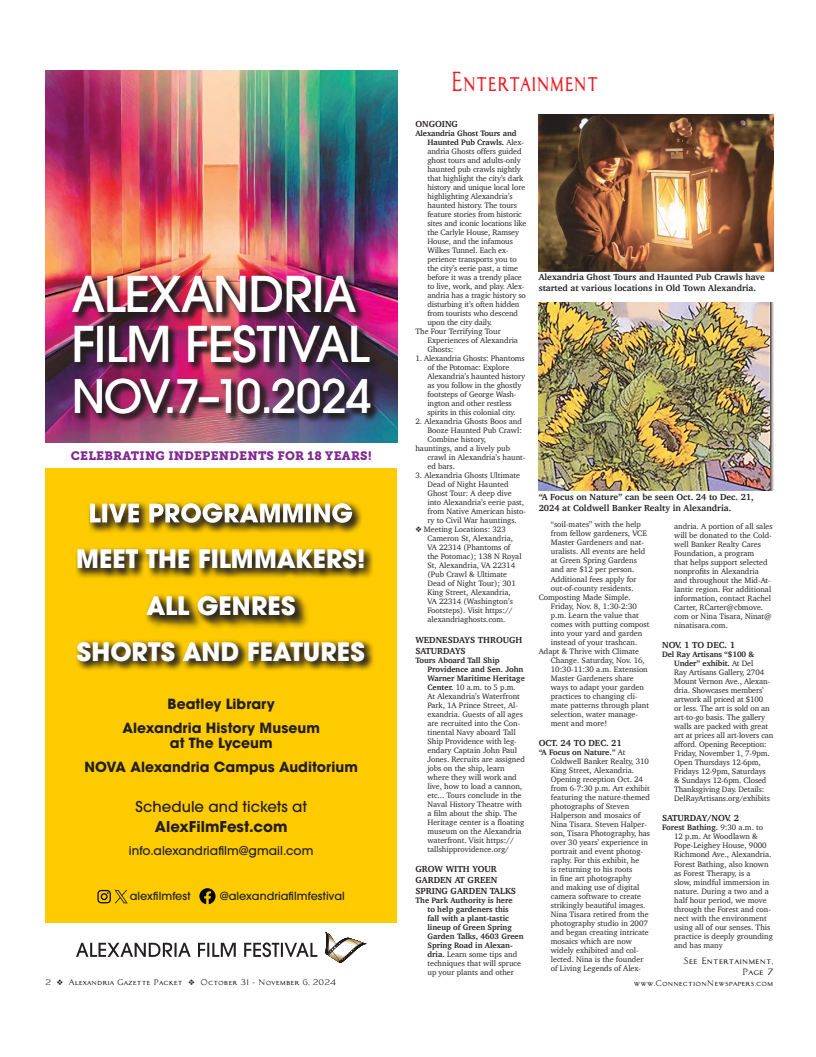
<style>
.page{position:relative;width:816px;height:1057px;background:#fff}
.page>*{position:absolute;margin:0;border:0;box-sizing:border-box;transform-origin:0 0}
.t1{font:500 48.8px/49.8px "ITC Avant Garde Pro";letter-spacing:-.02em;color:#fff}
.t2{font:500 45.6px "ITC Avant Garde Pro";letter-spacing:-.025em;color:#fff}
.hdr_30{font:27px "Architect Bold V";color:#ee1d23;scale:.7 1}
.t3{font:700 25px/46.1px "ITC Avant Garde Pro";letter-spacing:.005em;color:#fff;text-align:center}
.t4{font:500 14.9px/20.5px "ITC Avant Garde Pro";letter-spacing:.005em;color:#231f20;text-align:center}
.t5{font:700 13.9px/23.3px "ITC Avant Garde Pro";letter-spacing:.005em;color:#231f20;text-align:center}
.t6{font:12.1px "Museo Slab 900";letter-spacing:.02em;color:#802990}
.t7{font:500 12.1px "ITC Avant Garde Pro";letter-spacing:.005em;color:#231f20}
.t8{font:500 11.2px "ITC Avant Garde Pro";letter-spacing:.005em;color:#231f20}
.cl{font:700 9px/11px "Charter";color:#231f20}
.cal1{font:700 9px/11px "Charter";color:#231f20}
._1b{font:9px/11px "Architect Bold V";color:#231f20;text-align:right}
.cal2{font:8px/9px "Charter";color:#231f20}
.cal2-2{font:700 8px/9px "Charter";color:#231f20}
.t9{font:8px "Architect Bold V";color:#231f20}
.s1{font-weight:700}
.s2{font-weight:400}
</style>
<div class="page">
<div style="left:45px;top:468px;width:352px;height:454px;background:#fecb00"></div>
<img style="left:45px;top:70px;width:352px;height:372px">
<svg style="left:325px;top:931px;width:42px;height:31px"></svg>
<svg style="left:76px;top:942px;width:241px;height:14px"></svg>
<img style="left:72px;top:275px;width:309px;height:148px">
<svg style="left:76px;top:640px;width:298px;height:30px;background:#8e730f"></svg>
<svg style="left:76px;top:548px;width:297px;height:30px;background:#8d720f"></svg>
<div style="left:149px;top:597px;width:162px;height:33px;background:#231f20;opacity:.75"></div>
<svg style="left:146px;top:594px;width:160px;height:31px;background:#826910"></svg>
<svg style="left:88px;top:502px;width:274px;height:31px"></svg>
<svg style="left:90px;top:503px;width:262px;height:19px;background:#c5bb96"></svg>
<svg style="left:199px;top:888px;width:16px;height:16px"></svg>
<svg style="left:97px;top:889px;width:31px;height:14px"></svg>
<img style="left:539px;top:115px;width:234px;height:156px">
<img style="left:539px;top:302px;width:234px;height:188px">
<p class="t1" style="left:72px;top:268px;width:299px">ALEXANDRIA<br>FILM FESTIVAL</p>
<p class="t2" style="left:72px;top:366px;width:301px">NOV.7–10.2024</p>
<p class="t6" style="left:71px;top:448px;width:302px">CELEBRATING INDEPENDENTS FOR 18 YEARS!</p>
<p class="t3" style="left:76px;top:536px;width:291px">MEET THE FILMMAKERS!<br>ALL GENRES</p>
<p class="t3" style="left:77px;top:628px;width:289px">SHORTS AND FEATURES</p>
<p class="t5" style="left:122px;top:692px;width:199px">Beatley Library<br>Alexandria History Museum</p>
<p class="t5" style="left:84px;top:731px;width:275px">at The Lyceum<br>NOVA Alexandria Campus Auditorium</p>
<p class="t4" style="left:136px;top:795px;width:173px">Schedule and tickets at<br><span class="s1">AlexFilmFest.com</span></p>
<p class="t7" style="left:129px;top:843px;width:186px">info.alexandriafilm@gmail.com</p>
<p class="t8" style="left:130px;top:888px;width:62px">alexfilmfest</p>
<p class="t8" style="left:220px;top:888px;width:126px">@alexandriafilmfestival</p>
<p class="hdr_30" style="left:450px;top:66px;width:213px">Entertainment</p>
<p class="cal1" style="left:415px;top:118px;width:44px">ONGOING</p>
<p class="cal2" style="left:427px;top:129px;width:101px;text-indent:-12px"><span class="s1">Alexandria Ghost Tours and<br>Haunted Pub Crawls.</span> Alex&shy;andria Ghosts offers guided ghost tours and adults-only haunted pub crawls nightly that highlight the city’s dark history and unique local lore highlighting Alexandria’s haunted history. The tours feature stories from historic sites and iconic locations like the Carlyle House, Ramsey<br>House, and the infamous<br>Wilkes Tunnel. Each ex&shy;perience transports you to the city’s eerie past, a time before it was a trendy place to live, work, and play. Alex&shy;andria has a tragic history so disturbing it’s often hidden from tourists who descend upon the city daily.</p>
<p class="cal2" style="left:427px;top:327px;width:92px;text-indent:-12px">The Four Terrifying Tour<br>Experiences of Alexandria<br>Ghosts:</p>
<p class="cal2" style="left:427px;top:354px;width:99px;text-indent:-12px">1. Alexandria Ghosts: Phantoms of the Potomac: Explore<br>Alexandria’s haunted history as you follow in the ghostly footsteps of George Wash&shy;ington and other restless spirits in this colonial city.</p>
<p class="cal2" style="left:427px;top:417px;width:96px;text-align:justify;text-indent:-12px">2. Alexandria Ghosts Boos and Booze Haunted Pub Crawl:<br>Combine history,</p>
<p class="cal2" style="left:427px;top:444px;width:100px;text-indent:-12px">hauntings, and a lively pub crawl in Alexandria’s haunt&shy;ed bars.</p>
<p class="cal2" style="left:427px;top:471px;width:100px;text-indent:-12px">3. Alexandria Ghosts Ultimate<br>Dead of Night Haunted<br>Ghost Tour: A deep dive into Alexandria’s eerie past, from Native American histo&shy;ry to Civil War hauntings.</p>
<p class="cal2" style="left:427px;top:525px;width:96px;text-indent:-12px">❖ Meeting Locations: 323<br>Cameron St, Alexandria,<br>VA 22314 (Phantoms of the Potomac); 138 N Royal<br>St, Alexandria, VA 22314 (Pub Crawl &amp; Ultimate<br>Dead of Night Tour); 301<br>King Street, Alexandria,<br>VA 22314 (Washington’s<br>Footsteps). Visit https:// alexandriaghosts.com.</p>
<p class="cal1" style="left:415px;top:633px;width:108px">WEDNESDAYS THROUGH<br>SATURDAYS</p>
<p class="cal2" style="left:427px;top:655px;width:99px;text-indent:-12px"><span class="s1">Tours Aboard Tall Ship<br>Providence and Sen. John<br>Warner Maritime Heritage<br>Center.</span> 10 a.m. to 5 p.m.<br>At Alexandria’s Waterfront<br>Park, 1A Prince Street, Al&shy;exandria. Guests of all ages are recruited into the Con&shy;tinental Navy aboard Tall<br>Ship Providence with leg&shy;endary Captain John Paul<br>Jones. Recruits are assigned jobs on the ship, learn where they will work and live, how to load a cannon, etc... Tours conclude in the<br>Naval History Theatre with a film about the ship. The<br>Heritage center is a floating museum on the Alexandria waterfront. Visit https:// tallshipprovidence.org/</p>
<p class="cal1" style="left:415px;top:862px;width:102px">GROW WITH YOUR<br>GARDEN AT GREEN<br>SPRING GARDEN TALKS</p>
<p class="cal2-2" style="left:427px;top:895px;width:98px;text-indent:-12px">The Park Authority is here<br>to help gardeners this<br>fall with a plant-tastic lineup of Green Spring<br>Garden Talks, 4603 Green<br>Spring Road in Alexan&shy;dria. <span class="s2">Learn some tips and techniques that will spruce up your plants and other</span></p>
<p class="cl" style="left:539px;top:271px;width:228px">Alexandria Ghost Tours and Haunted Pub Crawls have started at various locations in Old Town Alexandria.</p>
<p class="cl" style="left:539px;top:491px;width:217px">“A Focus on Nature” can be seen Oct. 24 to Dec. 21,<br>2024 at Coldwell Banker Realty in Alexandria.</p>
<p class="cal2" style="left:551px;top:520px;width:98px">“soil-mates” with the help from fellow gardeners, VCE<br>Master Gardeners and nat&shy;uralists. All events are held at Green Spring Gardens and are $12 per person.<br>Additional fees apply for out-of-county residents.</p>
<p class="cal2" style="left:551px;top:592px;width:100px;text-indent:-12px">Composting Made Simple.<br>Friday, Nov. 8, 1:30-2:30 p.m. Learn the value that comes with putting compost into your yard and garden instead of your trashcan.</p>
<p class="cal2" style="left:551px;top:646px;width:100px;text-indent:-12px">Adapt &amp; Thrive with Climate<br>Change. Saturday, Nov. 16,<br>10:30-11:30 a.m. Extension<br>Master Gardeners share ways to adapt your garden practices to changing cli&shy;mate patterns through plant selection, water manage&shy;ment and more!</p>
<p class="cal1" style="left:539px;top:736px;width:84px">OCT. 24 TO DEC. 21</p>
<p class="cal2" style="left:551px;top:747px;width:101px;text-indent:-12px"><span class="s1">“A Focus on Nature.”</span> At<br>Coldwell Banker Realty, 310<br>King Street, Alexandria.<br>Opening reception Oct. 24 from 6-7:30 p.m. Art exhibit featuring the nature-themed photographs of Steven<br>Halperson and mosaics of<br>Nina Tisara. Steven Halper&shy;son, Tisara Photography, has over 30 years’ experience in portrait and event photog&shy;raphy. For this exhibit, he<br>is returning to his roots<br>in fine art photography<br>and making use of digital camera software to create strikingly beautiful images.<br>Nina Tisara retired from the photography studio in 2007 and began creating intricate mosaics which are now widely exhibited and col&shy;lected. Nina is the founder of Living Legends of Alex-</p>
<p class="cal2" style="left:674px;top:522px;width:100px">andria. A portion of all sales will be donated to the Cold&shy;well Banker Realty Cares<br>Foundation, a program<br>that helps support selected nonprofits in Alexandria and throughout the Mid-At&shy;lantic region. For additional information, contact Rachel<br>Carter, RCarter@cbmove. com or Nina Tisara, Ninat@ ninatisara.com.</p>
<p class="cal1" style="left:662px;top:639px;width:74px">NOV. 1 TO DEC. 1</p>
<p class="cal2" style="left:674px;top:650px;width:101px;text-indent:-12px"><span class="s1">Del Ray Artisans “$100 &amp;<br>Under” exhibit.</span> At Del<br>Ray Artisans Gallery, 2704<br>Mount Vernon Ave., Alexan&shy;dria. Showcases members’ artwork all priced at $100<br>or less. The art is sold on an art-to-go basis. The gallery walls are packed with great art at prices all art-lovers can afford. Opening Reception:<br>Friday, November 1, 7-9pm.<br>Open Thursdays 12-6pm,<br>Fridays 12-9pm, Saturdays<br>&amp; Sundays 12-6pm. Closed<br>Thanksgiving Day. Details:<br>DelRayArtisans.org/exhibits</p>
<p class="cal1" style="left:662px;top:812px;width:78px">SATURDAY/NOV. 2</p>
<p class="cal2" style="left:674px;top:823px;width:100px;text-indent:-12px"><span class="s1">Forest Bathing.</span> 9:30 a.m. to<br>12 p.m. At Woodlawn &amp;<br>Pope-Leighey House, 9000<br>Richmond Ave., Alexandria.<br>Forest Bathing, also known as Forest Therapy, is a<br>slow, mindful immersion in nature. During a two and a half hour period, we move through the Forest and con&shy;nect with the environment using all of our senses. This practice is deeply grounding and has many</p>
<p class="_1b" style="left:683px;top:954px;width:91px">See Entertainment,<br>Page 7</p>
<p class="t9" style="left:45px;top:977px;width:292px">2 ❖ Alexandria Gazette Packet ❖ October 31 - November 6, 2024</p>
<p class="t9" style="left:634px;top:978px;width:141px">www.ConnectionNewspapers.com</p>
</div>
